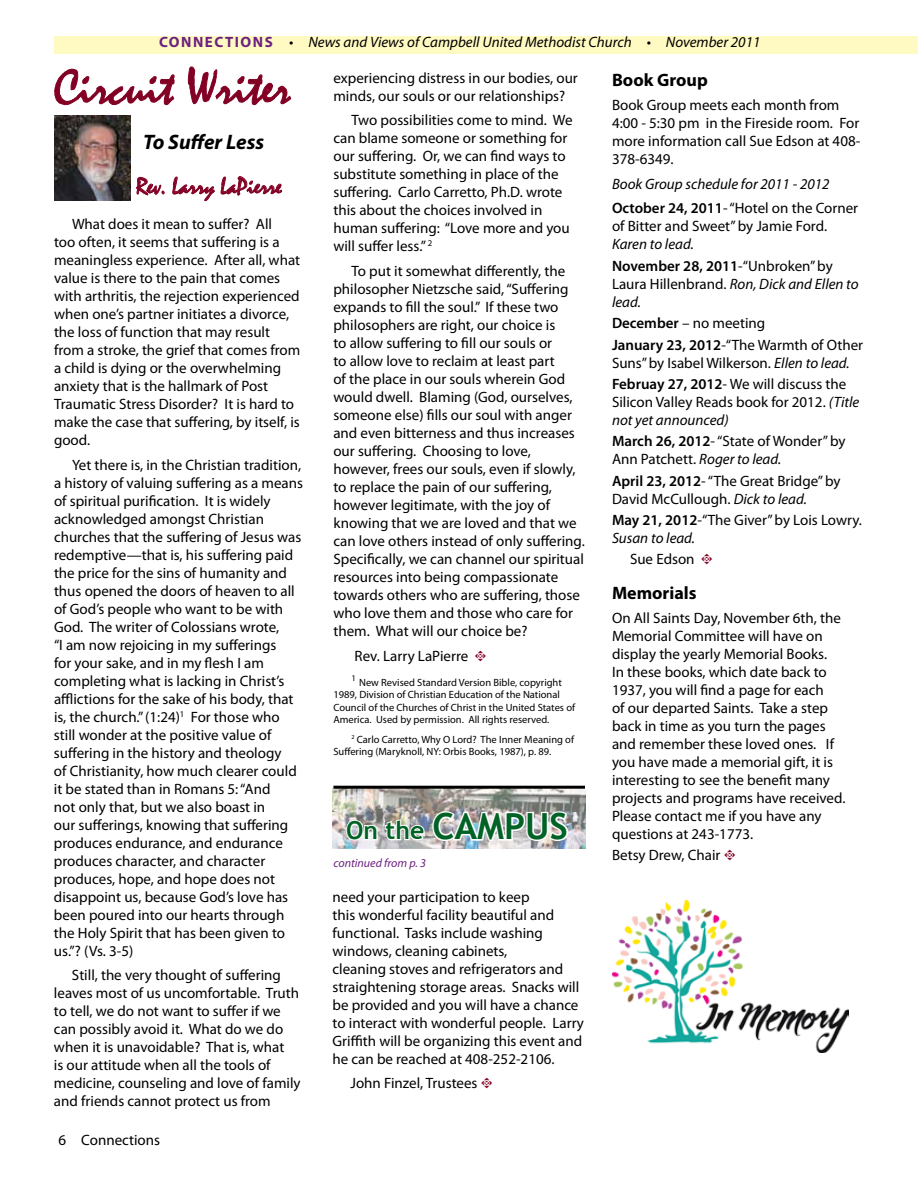
<style>
.page{position:relative;width:918px;height:1188px;background:#fff}
.page>*{position:absolute;margin:0;border:0;box-sizing:border-box;transform-origin:0 0}
.t1{font:51px "Mistral";color:#820024}
.t2{font:700 36px "Trebuchet MS";color:#006325}
.t3{font:24px "Mistral";color:#820024}
.t4{font:italic 700 21px "Myriad Pro";color:#000}
.t5{font:700 18px "Myriad Pro";color:#000}
.t6{font:15px/18px "Myriad Pro";color:#000}
.t7{font:italic 15px/24.8px "Myriad Pro";color:#000}
.t8{font:600 15px/21.3px "Myriad Pro";color:#000}
.t9{font:italic 12px "Myriad Pro";color:#6c217f}
.t10{font:10.5px/12.6px "Myriad Pro";color:#000}
.t11{font:8.7px "Myriad Pro";color:#000}
.s1{font-weight:700;font-style:normal;color:#6c217f}
.s2{font-family:"Type Embellishments One Let Plain";color:#820024}
.s3{font-weight:600;font-style:normal}
.s4{font-style:normal}
.s5{font-weight:400;font-style:italic}
.s6{font-weight:400}
.s7{font-weight:600}
.s8{font-style:italic}
.s9{font-size:24.75px}
</style>
<div class="page">
<div style="left:55px;top:36px;width:863px;height:18px;background:#fffac2"></div>
<svg style="left:54px;top:69px;width:120px;height:36px"></svg>
<svg style="left:188px;top:67px;width:103px;height:38px"></svg>
<svg style="left:136px;top:177px;width:28px;height:18px"></svg>
<svg style="left:173px;top:177px;width:42px;height:24px"></svg>
<svg style="left:221px;top:176px;width:61px;height:19px"></svg>
<img style="left:54px;top:116px;width:77px;height:85px">
<img style="left:333px;top:789px;width:252px;height:59px">
<img style="left:345px;top:810px;width:225px;height:33px">
<img style="left:612px;top:900px;width:236px;height:153px">
<hr style="left:333px;top:786px;width:252px;height:3px;background:#000">
<p class="t7" style="left:159px;top:30px;width:603px"><span class="s1">CONNECTIONS</span> • News and Views of Campbell United Methodist Church • November 2011</p>
<h1 class="t1" style="left:54px;top:59px;width:238px">Circuit Writer</h1>
<p class="t6" style="left:333px;top:68px;width:246px">experiencing distress in our bodies, our minds, our souls or our relationships?</p>
<p class="t6" style="left:333px;top:111px;width:241px;text-indent:18px">Two possibilities come to mind. We can blame someone or something for our suffering. Or, we can find ways to substitute something in place of the suffering. Carlo Carretto, Ph.D. wrote this about the choices involved in human suffering: “Love more and you will suffer less.” <sup>2</sup></p>
<p class="t6" style="left:333px;top:262px;width:253px;text-indent:18px">To put it somewhat differently, the philosopher Nietzsche said, “Suffering expands to fill the soul.” If these two philosophers are right, our choice is<br>to allow suffering to fill our souls or<br>to allow love to reclaim at least part<br>of the place in our souls wherein God would dwell. Blaming (God, ourselves, someone else) fills our soul with anger and even bitterness and thus increases our suffering. Choosing to love, however, frees our souls, even if slowly, to replace the pain of our suffering, however legitimate, with the joy of knowing that we are loved and that we can love others instead of only suffering.<br>Specifically, we can channel our spiritual resources into being compassionate towards others who are suffering, those who love them and those who care for them. What will our choice be?</p>
<p class="t6" style="left:355px;top:647px;width:134px">Rev. Larry LaPierre <span class="s2">t</span></p>
<p class="t11" style="left:351px;top:672px;width:6px">1</p>
<p class="t10" style="left:333px;top:676px;width:243px;text-indent:26px">New Revised Standard Version Bible, copyright 1989, Division of Christian Education of the National Council of the Churches of Christ in the United States of America. Used by permission. All rights reserved.</p>
<p class="t10" style="left:333px;top:733px;width:242px;text-indent:18px"><sup>2</sup> Carlo Carretto, Why O Lord? The Inner Meaning of<br>Suffering (Maryknoll, NY: Orbis Books, 1987), p. 89.</p>
<p class="t5" style="left:612px;top:68px;width:97px">Book Group</p>
<p class="t6" style="left:612px;top:96px;width:250px">Book Group meets each month from<br>4:00 - 5:30 pm in the Fireside room. For more information call Sue Edson at 408-<br>378-6349.</p>
<p class="t7" style="left:612px;top:171px;width:248px">Book Group schedule for 2011 - 2012<br><span class="s3">October 24, 2011</span><span class="s4">- “Hotel on the Corner</span></p>
<p class="t6" style="left:612px;top:217px;width:217px">of Bitter and Sweet” by Jamie Ford.</p>
<p class="t8" style="left:612px;top:233px;width:222px"><span class="s5">Karen to lead.<br></span>November 28, 2011<span class="s6">-“Unbroken” by</span></p>
<p class="t7" style="left:612px;top:274px;width:248px;line-height:18px"><span class="s4">Laura Hillenbrand.</span> Ron, Dick and Ellen to lead.</p>
<p class="t6" style="left:612px;top:312px;width:253px;line-height:21.3px"><span class="s7">December</span> – no meeting<br><span class="s7">January 23, 2012</span>-“The Warmth of Other</p>
<p class="t6" style="left:612px;top:352px;width:239px;line-height:21.3px">Suns” by Isabel Wilkerson. <span class="s8">Ellen to lead.<br></span><span class="s7">Februay 27, 2012</span>- We will discuss the</p>
<p class="t6" style="left:612px;top:393px;width:249px">Silicon Valley Reads book for 2012. <span class="s8">(Title not yet announced)</span></p>
<p class="t6" style="left:612px;top:432px;width:235px"><span class="s7">March 26, 2012</span>- “State of Wonder” by<br>Ann Patchett. <span class="s8">Roger to lead.</span></p>
<p class="t6" style="left:612px;top:471px;width:230px"><span class="s7">April 23, 2012</span>- “The Great Bridge” by<br>David McCullough. <span class="s8">Dick to lead.</span></p>
<p class="t6" style="left:612px;top:511px;width:251px"><span class="s7">May 21, 2012</span>-“The Giver” by Lois Lowry.<br><span class="s8">Susan to lead.</span></p>
<p class="t6" style="left:630px;top:550px;width:85px">Sue Edson <span class="s2">t</span></p>
<p class="t5" style="left:612px;top:581px;width:86px">Memorials</p>
<p class="t6" style="left:612px;top:608px;width:235px">On All Saints Day, November 6th, the Memorial Committee will have on display the yearly Memorial Books.<br>In these books, which date back to 1937, you will find a page for each<br>of our departed Saints. Take a step back in time as you turn the pages and remember these loved ones. If you have made a memorial gift, it is interesting to see the benefit many projects and programs have received.<br>Please contact me if you have any questions at 243-1773.</p>
<p class="t6" style="left:612px;top:846px;width:125px">Betsy Drew, Chair <span class="s2">t</span></p>
<h3 class="t4" style="left:143px;top:128px;width:122px">To Suffer Less</h3>
<h3 class="t3" style="left:136px;top:173px;width:147px">Rev. Larry LaPierre</h3>
<p class="t6" style="left:54px;top:215px;width:248px;text-indent:18px">What does it mean to suffer? All<br>too often, it seems that suffering is a meaningless experience. After all, what value is there to the pain that comes with arthritis, the rejection experienced when one’s partner initiates a divorce, the loss of function that may result from a stroke, the grief that comes from a child is dying or the overwhelming anxiety that is the hallmark of Post Traumatic Stress Disorder? It is hard to make the case that suffering, by itself, is good.</p>
<p class="t6" style="left:54px;top:455px;width:251px;text-indent:18px">Yet there is, in the Christian tradition, a history of valuing suffering as a means of spiritual purification. It is widely acknowledged amongst Christian churches that the suffering of Jesus was redemptive—that is, his suffering paid the price for the sins of humanity and thus opened the doors of heaven to all of God’s people who want to be with God. The writer of Colossians wrote,<br>“I am now rejoicing in my sufferings<br>for your sake, and in my flesh I am completing what is lacking in Christ’s afflictions for the sake of his body, that is, the church.” (1:24)<sup>1</sup> For those who still wonder at the positive value of suffering in the history and theology<br>of Christianity, how much clearer could it be stated than in Romans 5: “And<br>not only that, but we also boast in<br>our sufferings, knowing that suffering produces endurance, and endurance produces character, and character produces, hope, and hope does not disappoint us, because God’s love has been poured into our hearts through the Holy Spirit that has been given to us.”? (Vs. 3-5)</p>
<p class="t6" style="left:54px;top:966px;width:248px;text-indent:18px">Still, the very thought of suffering leaves most of us uncomfortable. Truth to tell, we do not want to suffer if we can possibly avoid it. What do we do when it is unavoidable? That is, what<br>is our attitude when all the tools of medicine, counseling and love of family and friends cannot protect us from</p>
<h2 class="t2" style="left:346px;top:804px;width:223px"><span class="s9">On the</span> CAMPUS</h2>
<p class="t9" style="left:333px;top:855px;width:94px">continued from p. 3</p>
<p class="t6" style="left:333px;top:887px;width:253px">need your participation to keep<br>this wonderful facility beautiful and functional. Tasks include washing windows, cleaning cabinets,<br>cleaning stoves and refrigerators and straightening storage areas. Snacks will be provided and you will have a chance to interact with wonderful people. Larry Griffith will be organizing this event and he can be reached at 408-252-2106.</p>
<p class="t6" style="left:351px;top:1074px;width:144px">John Finzel, Trustees <span class="s2">t</span></p>
<p class="t6" style="left:59px;top:1131px;width:103px">6 Connections</p>
</div>
